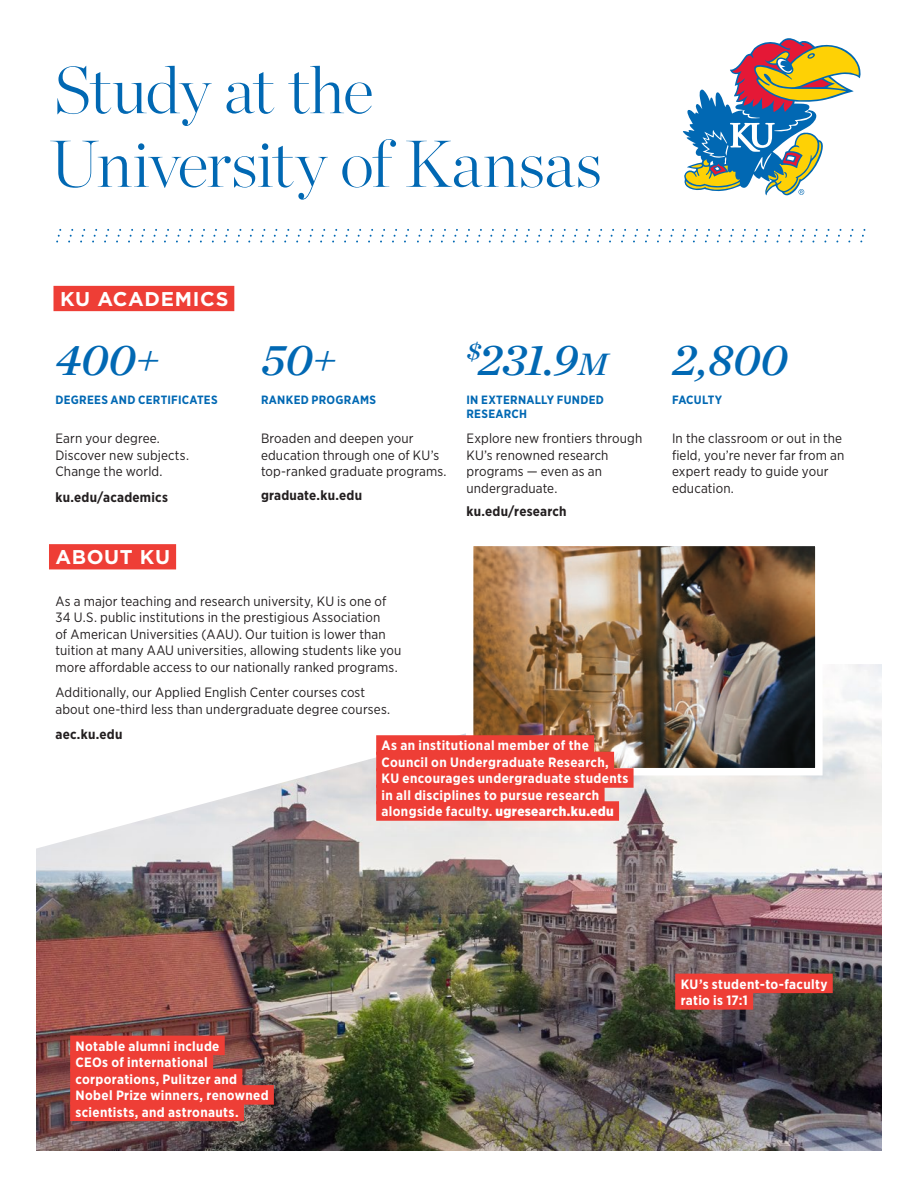
<style>
.page{position:relative;width:918px;height:1188px;background:#fff}
.page>*{position:absolute;margin:0;border:0;box-sizing:border-box;transform-origin:0 0}
.t1{font:200 66px/73.7px "Chronicle Display";letter-spacing:-.02em;color:#0168b3}
.t2{font:italic 45px "Chronicle Deck Semi";color:#0168b3}
.t3{font:700 19.95px "Gotham";letter-spacing:.03em;color:#fff}
.Section_Header_-_Sma{font:13.5px/16.5px "Gotham Narrow";letter-spacing:.01em;color:#231f20}
.Bullets{font:700 13.5px "Gotham Narrow";letter-spacing:.025em;color:#fff}
.Section_Header_-_Sma-2{font:700 13.5px "Gotham Narrow";letter-spacing:.015em;color:#231f20}
.Section_Header_-_Sma-3{font:700 12px/14.2px "Gotham Narrow";letter-spacing:.02em;color:#0168b3}
.s1{font-size:31.5px}
.s2{font-weight:900}
</style>
<div class="page">
<img style="left:36px;top:664px;width:846px;height:487px">
<svg style="left:683px;top:38px;width:178px;height:158px"></svg>
<div style="left:53px;top:286px;width:181px;height:25px;background:#ee3e36"></div>
<div style="left:49px;top:544px;width:127px;height:25px;background:#ee3e36"></div>
<svg style="left:56px;top:228px;width:786px;height:15px"></svg>
<svg style="left:848px;top:228px;width:18px;height:15px"></svg>
<img style="left:475px;top:548px;width:339px;height:218px">
<div style="left:466px;top:539px;width:357px;height:236px;border:8px solid #fff"></div>
<div style="left:376px;top:735px;width:218px;height:20px;background:#ee3e36"></div>
<div style="left:376px;top:752px;width:238px;height:19px;background:#ee3e36"></div>
<div style="left:376px;top:768px;width:258px;height:20px;background:#ee3e36"></div>
<div style="left:376px;top:785px;width:229px;height:19px;background:#ee3e36"></div>
<div style="left:376px;top:801px;width:243px;height:20px;background:#ee3e36"></div>
<div style="left:70px;top:1036px;width:155px;height:19px;background:#ee3e36"></div>
<div style="left:70px;top:1052px;width:143px;height:20px;background:#ee3e36"></div>
<div style="left:70px;top:1069px;width:172px;height:19px;background:#ee3e36"></div>
<div style="left:70px;top:1085px;width:204px;height:20px;background:#ee3e36"></div>
<div style="left:70px;top:1102px;width:174px;height:19px;background:#ee3e36"></div>
<div style="left:675px;top:974px;width:158px;height:19px;background:#ee3e36"></div>
<div style="left:675px;top:990px;width:78px;height:20px;background:#ee3e36"></div>
<p class="t1" style="left:50px;top:48px;width:554px">Study at the<br>University of Kansas</p>
<p class="t3" style="left:60px;top:286px;width:170px">KU ACADEMICS</p>
<p class="t2" style="left:56px;top:324px;width:106px">400+</p>
<p class="t2" style="left:261px;top:324px;width:77px">50+</p>
<p class="t2" style="left:466px;top:324px;width:143px"><sup>$</sup>231.9<span class="s1">m</span></p>
<p class="t2" style="left:672px;top:324px;width:117px">2,800</p>
<p class="Section_Header_-_Sma-3" style="left:56px;top:392px;width:164px">DEGREES AND CERTIFICATES</p>
<p class="Section_Header_-_Sma-3" style="left:261px;top:392px;width:117px">RANKED PROGRAMS</p>
<p class="Section_Header_-_Sma-3" style="left:466px;top:392px;width:139px">IN EXTERNALLY FUNDED<br>RESEARCH</p>
<p class="Section_Header_-_Sma-3" style="left:672px;top:392px;width:52px">FACULTY</p>
<p class="Section_Header_-_Sma" style="left:56px;top:430px;width:135px">Earn your degree.<br>Discover new subjects.<br>Change the world.</p>
<p class="Section_Header_-_Sma-2" style="left:56px;top:488px;width:114px">ku.edu/academics</p>
<p class="Section_Header_-_Sma" style="left:466px;top:430px;width:177px">Explore new frontiers through<br>KU’s renowned research programs — even as an undergraduate.</p>
<p class="Section_Header_-_Sma-2" style="left:466px;top:503px;width:102px">ku.edu/research</p>
<p class="Section_Header_-_Sma" style="left:261px;top:430px;width:187px">Broaden and deepen your education through one of KU’s top-ranked graduate programs.</p>
<p class="Section_Header_-_Sma-2" style="left:261px;top:486px;width:103px">graduate.ku.edu</p>
<p class="Section_Header_-_Sma" style="left:672px;top:430px;width:174px">In the classroom or out in the field, you’re never far from an expert ready to guide your education.</p>
<p class="t3" style="left:56px;top:544px;width:116px">ABOUT KU</p>
<p class="Section_Header_-_Sma" style="left:56px;top:592px;width:347px">As a major teaching and research university, KU is one of 34 U.S. public institutions in the prestigious Association<br>of American Universities (AAU). Our tuition is lower than tuition at many AAU universities, allowing students like you more affordable access to our nationally ranked programs.</p>
<p class="Section_Header_-_Sma" style="left:56px;top:684px;width:336px">Additionally, our Applied English Center courses cost about one-third less than undergraduate degree courses.</p>
<p class="Section_Header_-_Sma-2" style="left:56px;top:726px;width:68px">aec.ku.edu</p>
<p class="Bullets" style="left:382px;top:737px;width:209px">As an institutional member of the</p>
<p class="Bullets" style="left:382px;top:753px;width:229px">Council on Undergraduate Research,</p>
<p class="Bullets" style="left:382px;top:770px;width:248px">KU encourages undergraduate students</p>
<p class="Bullets" style="left:382px;top:786px;width:219px">in all disciplines to pursue research</p>
<p class="Bullets" style="left:382px;top:803px;width:234px">alongside faculty. <span class="s2">ugresearch.ku.edu</span></p>
<p class="Bullets" style="left:76px;top:1037px;width:145px">Notable alumni include</p>
<p class="Bullets" style="left:76px;top:1054px;width:134px">CEOs of international</p>
<p class="Bullets" style="left:76px;top:1070px;width:163px">corporations, Pulitzer and</p>
<p class="Bullets" style="left:76px;top:1087px;width:195px">Nobel Prize winners, renowned</p>
<p class="Bullets" style="left:76px;top:1103px;width:165px">scientists, and astronauts.</p>
<p class="Bullets" style="left:681px;top:975px;width:148px">KU’s student-to-faculty</p>
<p class="Bullets" style="left:681px;top:992px;width:69px">ratio is 17:1</p>
</div>
